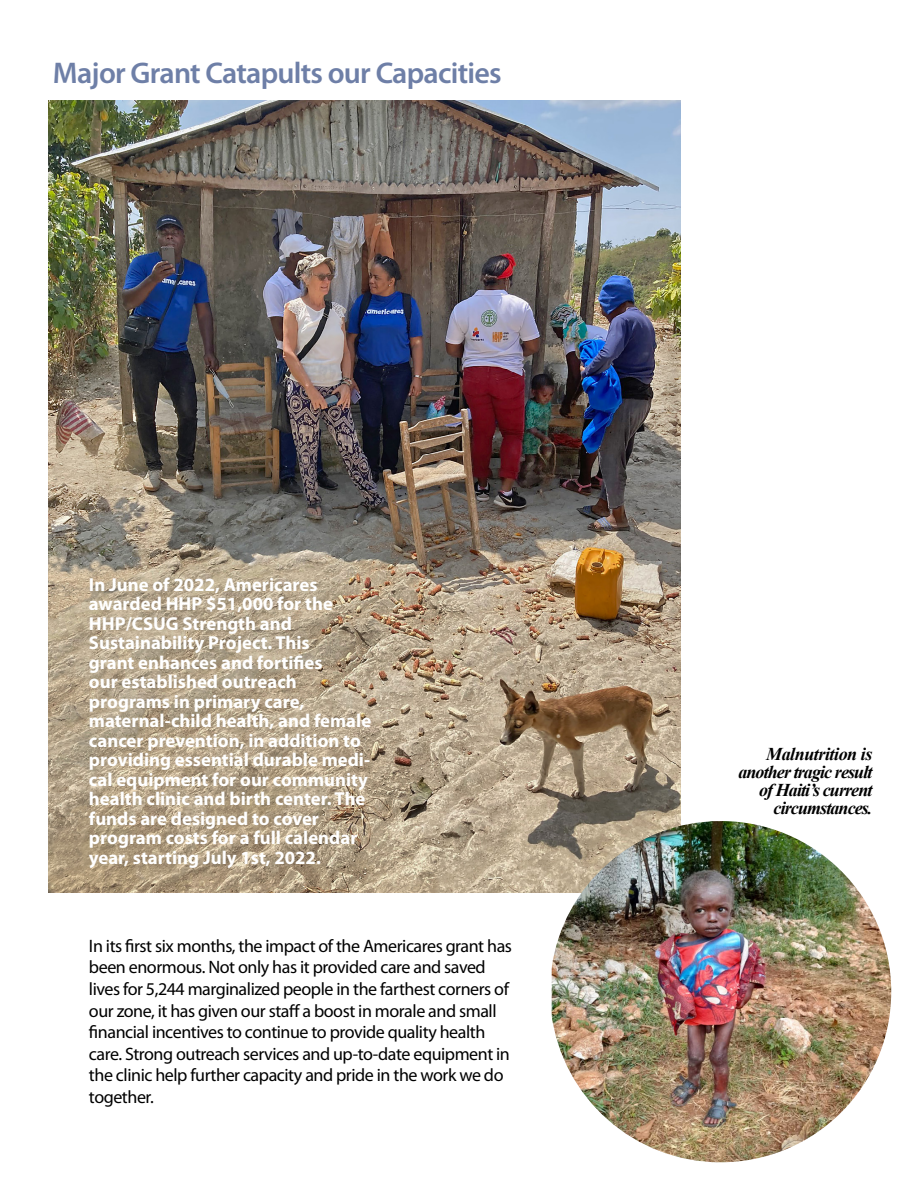
<style>
.page{position:relative;width:918px;height:1188px;background:#fff}
.page>*{position:absolute;margin:0;border:0;box-sizing:border-box;transform-origin:0 0}
.t1{font:600 30px "Myriad Pro";letter-spacing:-.025em;color:#6e7fa7}
.t2{font:700 18.75px/19.5px "Myriad Pro";color:#fff}
.t3{font:18px/21.6px "Myriad Pro";letter-spacing:-.025em;color:#000}
.t4{font:italic 700 18px/18px "Times New Roman";letter-spacing:-.05em;color:#000;text-align:right}
</style>
<div class="page">
<img style="left:49px;top:100px;width:631px;height:792px">
<img style="left:551px;top:821px;width:340px;height:341px">
<h1 class="t1" style="left:53px;top:53px;width:450px">Major Grant Catapults our Capacities</h1>
<p class="t2" style="left:89px;top:574px;width:284px">In June of 2022, Americares awarded HHP $51,000 for the<br>HHP/CSUG Strength and<br>Sustainability Project. This<br>grant enhances and fortifies<br>our established outreach programs in primary care, maternal-child health, and female cancer prevention, in addition to providing essential durable medi&shy;cal equipment for our community health clinic and birth center. The funds are designed to cover program costs for a full calendar year, starting July 1st, 2022.</p>
<p class="t3" style="left:89px;top:935px;width:425px">In its first six months, the impact of the Americares grant has been enormous. Not only has it provided care and saved lives for 5,244 marginalized people in the farthest corners of our zone, it has given our staff a boost in morale and small financial incentives to continue to provide quality health care. Strong outreach services and up-to-date equipment in the clinic help further capacity and pride in the work we do together.</p>
<p class="t4" style="left:738px;top:744px;width:136px">Malnutrition is another tragic result of Haiti’s current circumstances.</p>
</div>
